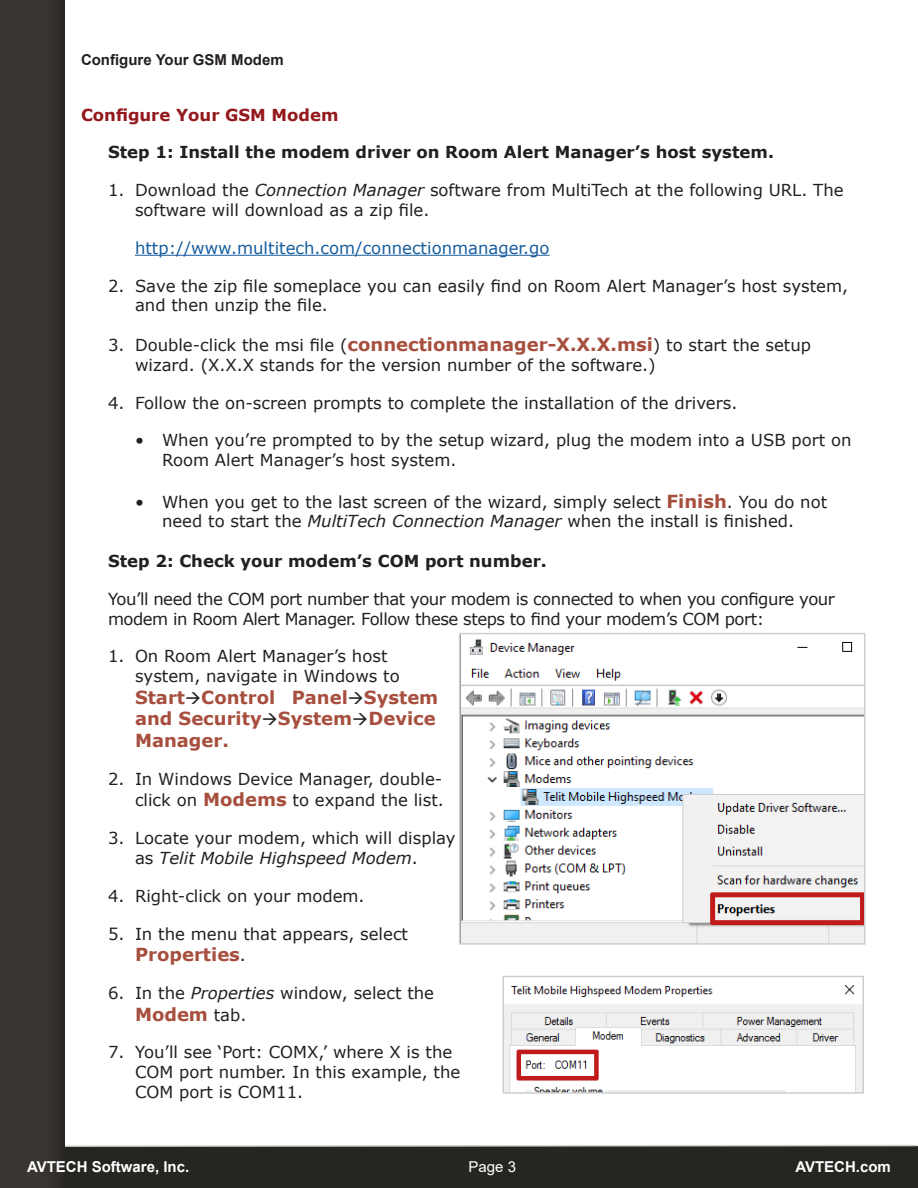
<style>
.page{position:relative;width:918px;height:1188px;background:#fff}
.page>*{position:absolute;margin:0;border:0;box-sizing:border-box;transform-origin:0 0}
.t1{font:700 18px/21.6px "Verdana";color:#a74f3e}
.Body_Para_Indent{font:16.5px/19.8px "Verdana";color:#231f20}
.Body_Para_Indent-2{font:16.5px/19.8px "Verdana";letter-spacing:-.03em;color:#231f20}
.H2_Black_Indent{font:700 16.5px "Verdana";color:#231f20}
.Body_Para_Indent-3{font:16.5px "Verdana";color:#175d9e}
.H1_Red{font:700 16.5px "Verdana";color:#93191d}
.t2{font:700 15px "Arial";color:#fff}
.t3{font:700 15px "Arial";color:#231f20}
.t4{font:15px "Arial";color:#fff}
.s1{font-style:italic}
.s2{font-weight:700;font-size:18px;color:#a74f3e}
.s3{color:#231f20}
.s4{font-weight:400;font-size:16.5px;color:#231f20}
</style>
<div class="page">
<div style="left:0;top:1146px;width:918px;height:42px;background:#272522"></div>
<svg style="left:65px;top:1144px;width:853px;height:3px"></svg>
<div style="left:0;top:0;width:65px;height:1188px;background:#393632"></div>
<hr style="left:135px;top:255px;width:415px;height:1px;background:#175d9e">
<img style="left:505px;top:985px;width:356px;height:106px">
<div style="left:502px;top:976px;width:362px;height:118px;border:2px solid #cdcece"></div>
<img style="left:462px;top:639px;width:401px;height:303px">
<div style="left:459px;top:633px;width:407px;height:312px;border:2px solid #cdcece"></div>
<p class="t3" style="left:81px;top:49px;width:204px">Configure Your GSM Modem</p>
<p class="H1_Red" style="left:81px;top:103px;width:259px">Configure Your GSM Modem</p>
<p class="H2_Black_Indent" style="left:108px;top:141px;width:667px">Step 1: Install the modem driver on Room Alert Manager’s host system.</p>
<p class="Body_Para_Indent" style="left:135px;top:180px;width:710px;text-indent:-27px">1. Download the <span class="s1">Connection Manager</span> software from MultiTech at the following URL. The software will download as a zip file.</p>
<p class="Body_Para_Indent-3" style="left:135px;top:236px;width:416px">http://www.multitech.com/connectionmanager.go</p>
<p class="Body_Para_Indent" style="left:135px;top:276px;width:715px;text-indent:-27px">2. Save the zip file someplace you can easily find on Room Alert Manager’s host system, and then unzip the file.</p>
<p class="Body_Para_Indent" style="left:135px;top:335px;width:678px;text-indent:-27px">3. Double-click the msi file (<span class="s2">connectionmanager-X.X.X.msi</span>) to start the setup wizard. (X.X.X stands for the version number of the software.)</p>
<p class="Body_Para_Indent" style="left:108px;top:393px;width:631px">4. Follow the on-screen prompts to complete the installation of the drivers.</p>
<p class="Body_Para_Indent" style="left:162px;top:430px;width:691px;text-indent:-27px">• When you’re prompted to by the setup wizard, plug the modem into a USB port on<br>Room Alert Manager’s host system.</p>
<p class="Body_Para_Indent" style="left:135px;top:492px;width:694px;text-align:center">• When you get to the last screen of the wizard, simply select <span class="s2">Finish</span>. You do not need to start the <span class="s1">MultiTech Connection Manager</span> when the install is finished.</p>
<p class="H2_Black_Indent" style="left:108px;top:549px;width:440px">Step 2: Check your modem’s COM port number.</p>
<p class="Body_Para_Indent-2" style="left:108px;top:589px;width:728px">You’ll need the COM port number that your modem is connected to when you configure your modem in Room Alert Manager. Follow these steps to find your modem’s COM port:</p>
<p class="Body_Para_Indent" style="left:135px;top:646px;width:266px;text-indent:-27px">1. On Room Alert Manager’s host system, navigate in Windows to</p>
<p class="t1" style="left:135px;top:686px;width:305px">Start<span class="s3">→</span>Control Panel<span class="s3">→</span>System and Security<span class="s3">→</span>System<span class="s3">→</span>Device<br>Manager.</p>
<p class="Body_Para_Indent" style="left:108px;top:768px;width:337px;line-height:21.6px;text-align:right">2. In Windows Device Manager, double&shy;click on <span class="s2">Modems</span> to expand the list.</p>
<p class="Body_Para_Indent" style="left:135px;top:828px;width:322px;text-indent:-27px">3. Locate your modem, which will display as <span class="s1">Telit Mobile Highspeed Modem</span>.</p>
<p class="Body_Para_Indent" style="left:108px;top:886px;width:258px">4. Right-click on your modem.</p>
<p class="Body_Para_Indent" style="left:108px;top:924px;width:302px">5. In the menu that appears, select</p>
<p class="t1" style="left:135px;top:943px;width:112px">Properties<span class="s4">.</span></p>
<p class="Body_Para_Indent" style="left:108px;top:983px;width:328px">6. In the <span class="s1">Properties</span> window, select the</p>
<p class="t1" style="left:135px;top:1003px;width:113px">Modem <span class="s4">tab.</span></p>
<p class="Body_Para_Indent" style="left:135px;top:1042px;width:327px;text-indent:-27px">7. You’ll see ‘Port: COMX,’ where X is the<br>COM port number. In this example, the<br>COM port is COM11.</p>
<p class="t2" style="left:27px;top:1156px;width:164px">AVTECH Software, Inc.</p>
<p class="t4" style="left:469px;top:1156px;width:49px">Page 3</p>
<p class="t2" style="left:795px;top:1156px;width:97px">AVTECH.com</p>
</div>
